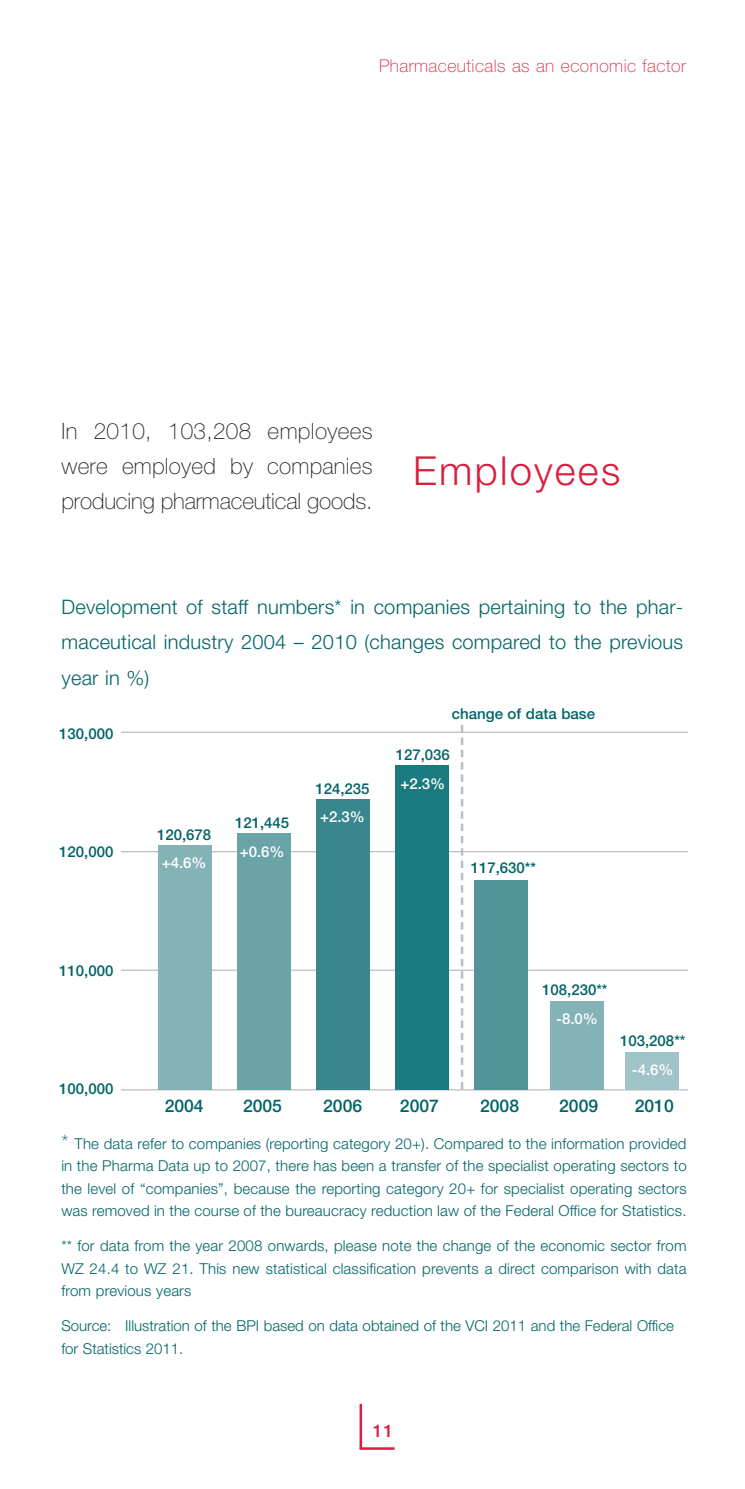
<style>
.page{position:relative;width:745px;height:1489px;background:#fff}
.page>*{position:absolute;margin:0;border:0;box-sizing:border-box;transform-origin:0 0}
.t1{font:300 40px "Helvetica Neue";letter-spacing:.055em;color:#da1f3d}
.t2{font:100 22.5px/35px "Helvetica Neue";letter-spacing:-.005em;color:#231f20;text-align:justify}
.t3{font:300 20px/35px "Helvetica Neue";letter-spacing:.01em;color:#006367;text-align:justify}
.t4{font:100 17.5px "Helvetica Neue";letter-spacing:.03em;color:#da1f3d}
.t5{font:500 17.5px "Helvetica Neue";color:#006367}
.t6{font:500 17.5px "Helvetica Neue";color:#da1f3d}
.t7{font:300 15px/22.5px "Helvetica Neue";color:#006367;text-align:justify}
.t8{font:500 15px "Helvetica Neue";color:#006367}
.t9{font:500 15px "Helvetica Neue";color:#fff}
.s1{font-weight:100;font-size:20px}
</style>
<div class="page">
<hr style="left:359px;top:1403px;width:3px;height:45px;background:#da1f3d">
<hr style="left:359px;top:1447px;width:35px;height:2px;background:#da1f3d">
<hr style="left:121px;top:1089px;width:566px;height:1px;background:#bcbdc0">
<hr style="left:121px;top:969px;width:566px;height:1px;background:#bcbdc0">
<hr style="left:121px;top:851px;width:566px;height:1px;background:#bcbdc0">
<hr style="left:121px;top:731px;width:566px;height:1px;background:#bcbdc0">
<div style="left:474px;top:880px;width:53px;height:209px;background:#52949a"></div>
<div style="left:625px;top:1052px;width:53px;height:37px;background:#9fc3c6"></div>
<div style="left:158px;top:845px;width:54px;height:244px;background:#84b3b7"></div>
<div style="left:237px;top:833px;width:53px;height:256px;background:#6aa3a8"></div>
<div style="left:316px;top:799px;width:53px;height:290px;background:#37878d"></div>
<div style="left:395px;top:765px;width:53px;height:324px;background:#1a7a80"></div>
<div style="left:549px;top:1000px;width:54px;height:89px;background:#84b3b7"></div>
<svg style="left:460px;top:725px;width:3px;height:364px"></svg>
<p class="t4" style="left:379px;top:59px;width:308px">Pharmaceuticals as an economic factor</p>
<h2 class="t2" style="left:61px;top:416px;width:312px">In 2010, 103,208 employees were employed by companies producing pharmaceutical goods.</h2>
<h1 class="t1" style="left:413px;top:446px;width:208px">Employees</h1>
<h3 class="t3" style="left:61px;top:589px;width:622px">Development of staff numbers* in companies pertaining to the phar&shy;maceutical industry 2004 – 2010 (changes compared to the previous year in %)</h3>
<p class="t8" style="left:59px;top:728px;width:56px">130,000</p>
<p class="t8" style="left:59px;top:846px;width:56px">120,000</p>
<p class="t8" style="left:59px;top:965px;width:56px">110,000</p>
<p class="t8" style="left:59px;top:1083px;width:56px">100,000</p>
<p class="t8" style="left:157px;top:829px;width:56px">120,678</p>
<p class="t9" style="left:162px;top:857px;width:46px">+4.6%</p>
<p class="t8" style="left:235px;top:817px;width:56px">121,445</p>
<p class="t9" style="left:239px;top:846px;width:46px">+0.6%</p>
<p class="t8" style="left:315px;top:782px;width:56px">124,235</p>
<p class="t9" style="left:320px;top:811px;width:46px">+2.3%</p>
<p class="t8" style="left:451px;top:708px;width:144px">change of data base</p>
<p class="t8" style="left:395px;top:749px;width:56px">127,036</p>
<p class="t9" style="left:400px;top:777px;width:46px">+2.3%</p>
<p class="t8" style="left:470px;top:862px;width:67px">117,630**</p>
<p class="t8" style="left:541px;top:984px;width:67px">108,230**</p>
<p class="t9" style="left:556px;top:1013px;width:43px">-8.0%</p>
<p class="t5" style="left:164px;top:1099px;width:40px">2004</p>
<p class="t5" style="left:243px;top:1099px;width:40px">2005</p>
<p class="t5" style="left:323px;top:1099px;width:40px">2006</p>
<p class="t5" style="left:399px;top:1099px;width:40px">2007</p>
<p class="t5" style="left:559px;top:1099px;width:40px">2009</p>
<p class="t5" style="left:480px;top:1099px;width:40px">2008</p>
<p class="t8" style="left:619px;top:1035px;width:67px">103,208**</p>
<p class="t9" style="left:631px;top:1063px;width:43px">-4.6%</p>
<p class="t5" style="left:634px;top:1099px;width:40px">2010</p>
<p class="t7" style="left:61px;top:1131px;width:626px"><span class="s1">*</span> The data refer to companies (reporting category 20+). Compared to the information provided in the Pharma Data up to 2007, there has been a transfer of the specialist operating sectors to the level of “companies”, because the reporting category 20+ for specialist operating sectors was removed in the course of the bureaucracy reduction law of the Federal Office for Statistics.</p>
<p class="t7" style="left:61px;top:1234px;width:626px">** for data from the year 2008 onwards, please note the change of the economic sector from WZ 24.4 to WZ 21. This new statistical classification prevents a direct comparison with data from previous years</p>
<p class="t7" style="left:61px;top:1314px;width:613px">Source: Illustration of the BPI based on data obtained of the VCI 2011 and the Federal Office for Statistics 2011.</p>
<p class="t6" style="left:372px;top:1424px;width:22px">11</p>
</div>
